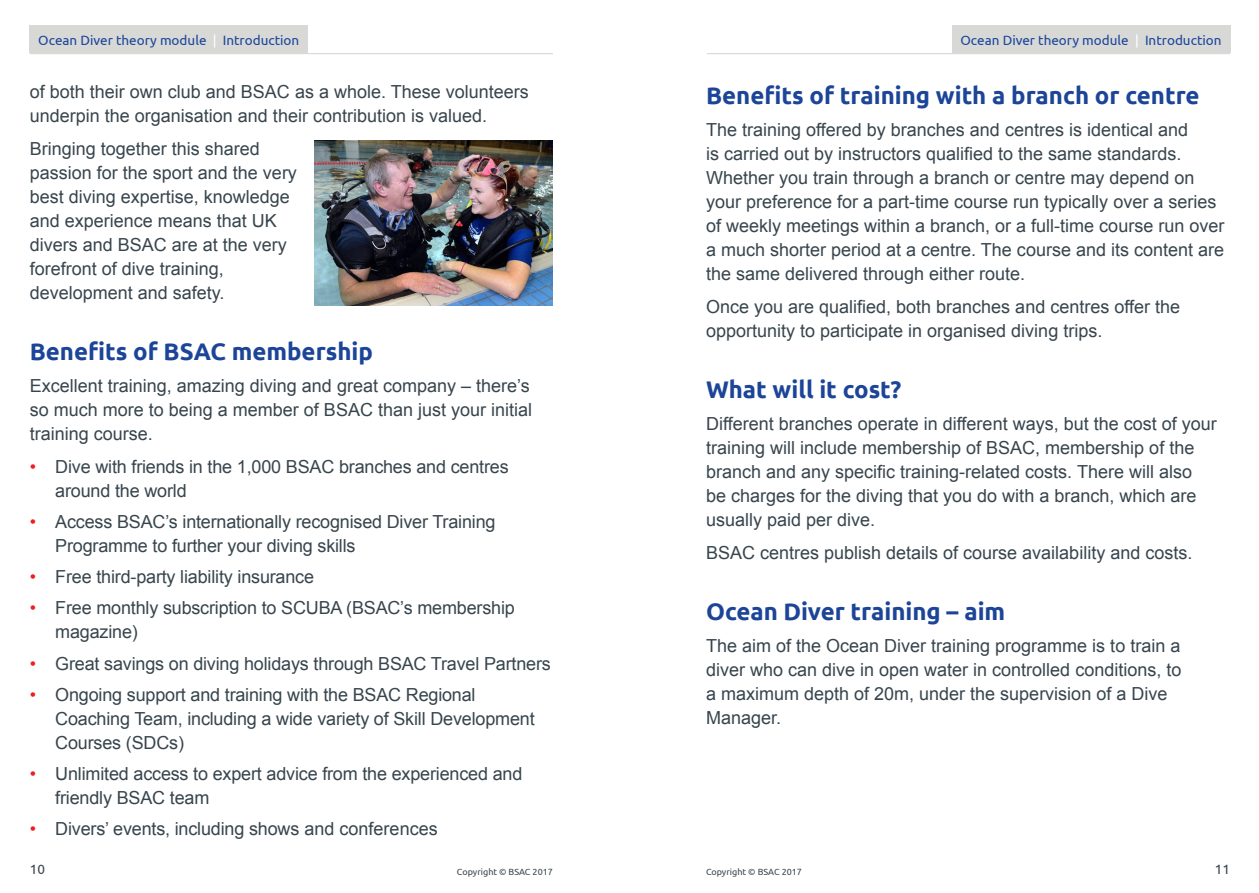
<style>
.page{position:relative;width:1259px;height:893px;background:#fff}
.page>*{position:absolute;margin:0;border:0;box-sizing:border-box;transform-origin:0 0}
.Subhead{font:700 24px "Ubuntu";color:#1c4598}
.Body_copy{font:18px/24px "Arial";color:#38454d}
.t1{font:13.5px "Ubuntu";color:#1c4598}
.t2{font:13.5px "Ubuntu";color:#38454d}
.t3{font:9px "Ubuntu";color:#38454d}
.s1{color:#fff}
.s2{color:#ee1d23}
</style>
<div class="page">
<img style="left:315px;top:140px;width:238px;height:166px">
<hr style="left:30px;top:53px;width:523px;height:1px;background:#d8d9d7">
<hr style="left:707px;top:53px;width:523px;height:1px;background:#d8d9d7">
<div style="left:30px;top:26px;width:278px;height:27px;background:#d8d9d7"></div>
<div style="left:952px;top:26px;width:278px;height:27px;background:#d8d9d7"></div>
<p class="t1" style="left:38px;top:32px;width:262px">Ocean Diver theory module <span class="s1">|</span> Introduction</p>
<p class="t1" style="left:960px;top:32px;width:262px">Ocean Diver theory module <span class="s1">|</span> Introduction</p>
<p class="Body_copy" style="left:30px;top:80px;width:500px">of both their own club and BSAC as a whole. These volunteers underpin the organisation and their contribution is valued.</p>
<p class="Body_copy" style="left:30px;top:137px;width:269px">Bringing together this shared passion for the sport and the very best diving expertise, knowledge and experience means that UK divers and BSAC are at the very forefront of dive training, development and safety.</p>
<p class="Subhead" style="left:30px;top:337px;width:345px">Benefits of BSAC membership</p>
<p class="Body_copy" style="left:30px;top:374px;width:504px">Excellent training, amazing diving and great company – there’s so much more to being a member of BSAC than just your initial training course.</p>
<p class="Body_copy" style="left:55px;top:455px;width:455px;text-indent:-26px"><span class="s2">•</span> Dive with friends in the 1,000 BSAC branches and centres around the world</p>
<p class="Body_copy" style="left:55px;top:510px;width:442px;text-indent:-26px"><span class="s2">•</span> Access BSAC’s internationally recognised Diver Training<br>Programme to further your diving skills</p>
<p class="Body_copy" style="left:30px;top:565px;width:286px"><span class="s2">•</span> Free third-party liability insurance</p>
<p class="Body_copy" style="left:55px;top:596px;width:461px;text-indent:-26px"><span class="s2">•</span> Free monthly subscription to SCUBA (BSAC’s membership magazine)</p>
<p class="Body_copy" style="left:30px;top:651px;width:522px"><span class="s2">•</span> Great savings on diving holidays through BSAC Travel Partners</p>
<p class="Body_copy" style="left:55px;top:683px;width:481px;text-indent:-26px"><span class="s2">•</span> Ongoing support and training with the BSAC Regional<br>Coaching Team, including a wide variety of Skill Development<br>Courses (SDCs)</p>
<p class="Body_copy" style="left:55px;top:762px;width:468px;text-indent:-26px"><span class="s2">•</span> Unlimited access to expert advice from the experienced and friendly BSAC team</p>
<p class="Body_copy" style="left:30px;top:817px;width:409px"><span class="s2">•</span> Divers’ events, including shows and conferences</p>
<p class="Subhead" style="left:706px;top:81px;width:495px">Benefits of training with a branch or centre</p>
<p class="Body_copy" style="left:706px;top:118px;width:520px">The training offered by branches and centres is identical and<br>is carried out by instructors qualified to the same standards.<br>Whether you train through a branch or centre may depend on your preference for a part-time course run typically over a series of weekly meetings within a branch, or a full-time course run over a much shorter period at a centre. The course and its content are the same delivered through either route.</p>
<p class="Body_copy" style="left:706px;top:295px;width:475px">Once you are qualified, both branches and centres offer the opportunity to participate in organised diving trips.</p>
<p class="Subhead" style="left:706px;top:375px;width:197px">What will it cost?</p>
<p class="Body_copy" style="left:706px;top:412px;width:512px">Different branches operate in different ways, but the cost of your training will include membership of BSAC, membership of the branch and any specific training-related costs. There will also<br>be charges for the diving that you do with a branch, which are usually paid per dive.</p>
<p class="Body_copy" style="left:706px;top:541px;width:488px">BSAC centres publish details of course availability and costs.</p>
<p class="Subhead" style="left:706px;top:597px;width:301px">Ocean Diver training – aim</p>
<p class="Body_copy" style="left:706px;top:634px;width:477px">The aim of the Ocean Diver training programme is to train a diver who can dive in open water in controlled conditions, to a maximum depth of 20m, under the supervision of a Dive Manager.</p>
<p class="t2" style="left:30px;top:861px;width:17px">10</p>
<p class="t3" style="left:457px;top:866px;width:97px">Copyright © BSAC 2017</p>
<p class="t3" style="left:706px;top:866px;width:97px">Copyright © BSAC 2017</p>
<p class="t2" style="left:1214px;top:861px;width:17px">11</p>
</div>
